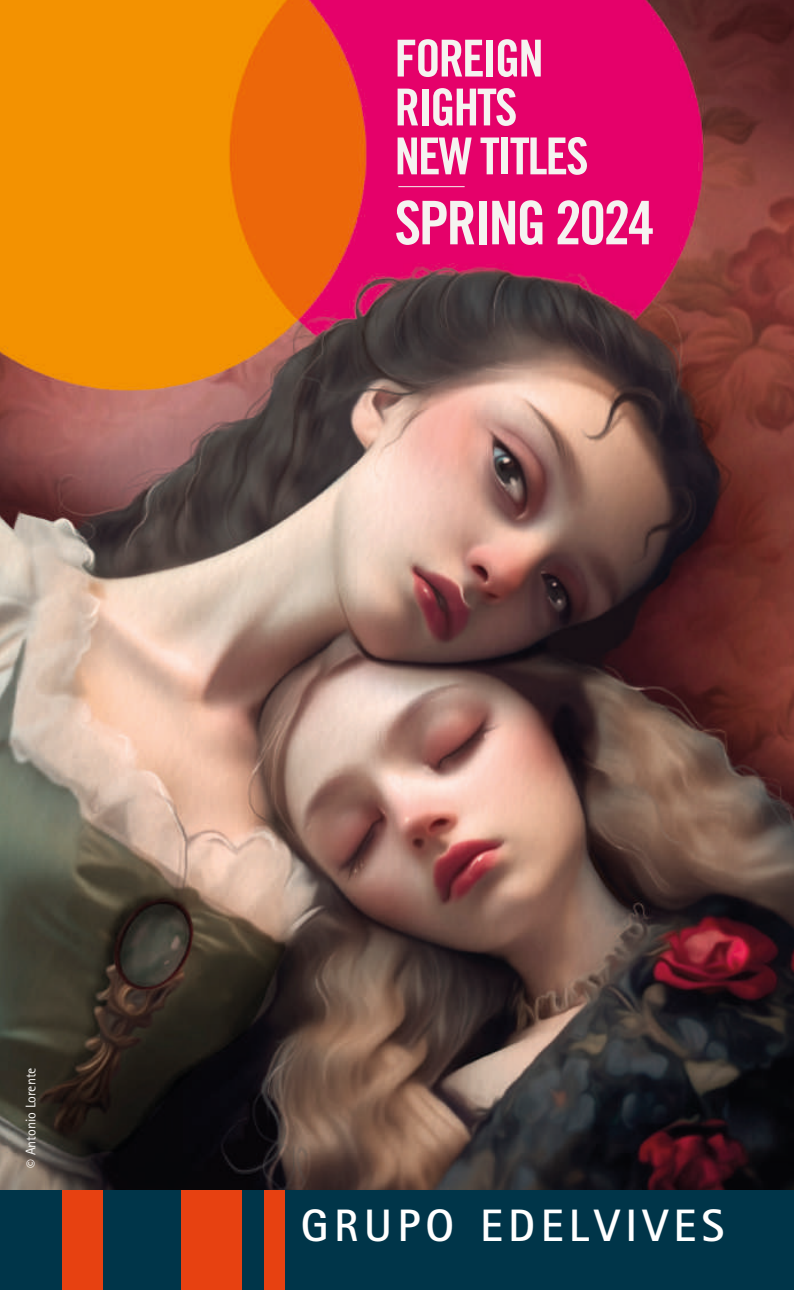
<style>
.page{position:relative;width:794px;height:1290px;background:#fff}
.page>*{position:absolute;margin:0;border:0;box-sizing:border-box;transform-origin:0 0}
.t1{font:60.2px "Trade Gothic LT Std Bd Cn 20";letter-spacing:-.04em;color:#f5f3f0}
.t2{font:50.93px/48.8px "Trade Gothic LT Std Bd Cn 20";letter-spacing:-.04em;color:#f5f3f0}
.t3{font:700 45.5px "Rotis Sans Serif 65";letter-spacing:.12em;color:#fff}
.t4{font:14px "Rotis Sans Serif 55";color:#f5f3f0}
.s1{font-size:17.5px}
</style>
<div class="page">
<img style="left:0;top:0;width:794px;height:1191px">
<div style="left:0;top:1191px;width:794px;height:99px;background:#003549"></div>
<div style="left:63px;top:1191px;width:40px;height:99px;background:#e74111"></div>
<div style="left:181px;top:1191px;width:60px;height:99px;background:#e74111"></div>
<div style="left:264px;top:1191px;width:21px;height:99px;background:#e74111"></div>
<hr style="left:398px;top:186px;width:66px;height:1px;background:#f5f3f0">
<p class="t2" style="left:394px;top:34px;width:196px">FOREIGN<br>RIGHTS<br>NEW TITLES</p>
<p class="t1" style="left:394px;top:186px;width:262px">SPRING 2024</p>
<p class="t4" style="left:22px;top:1167px;width:102px;rotate:-90deg"><span class="s1">©</span> Antonio Lorente</p>
<p class="t3" style="left:301px;top:1197px;width:425px">GRUPO EDELVIVES</p>
</div>
